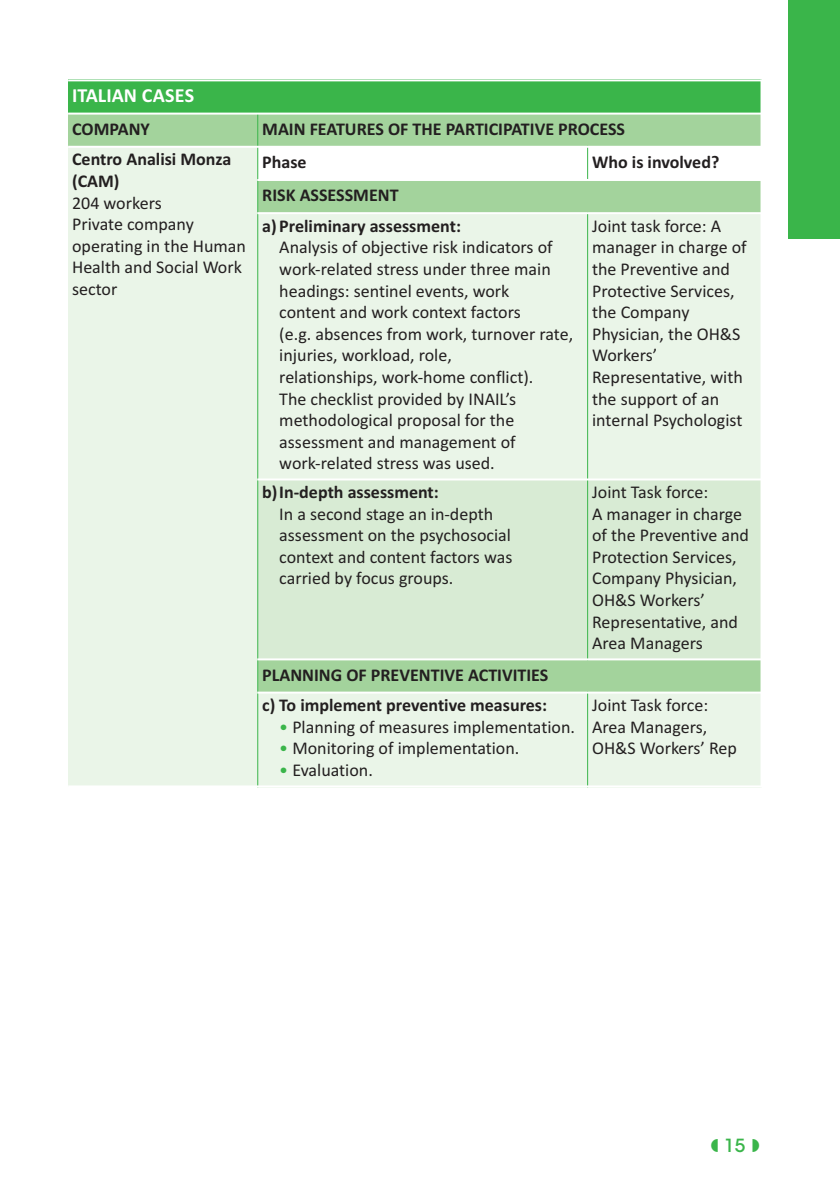
<style>
.page{position:relative;width:840px;height:1191px;background:#fff}
.page>*{position:absolute;margin:0;border:0;box-sizing:border-box;transform-origin:0 0}
.t1{font:700 20px "Calibri";color:#fff}
.t2{font:18px/21.6px "Calibri";color:#231f20}
.t3{font:700 18px/30.6px "Calibri";color:#231f20}
.t4{font:500 18px "ITC Avant Garde Std";color:#3ab54a}
.s1{color:#3ab54a}
</style>
<div class="page">
<div style="left:788px;top:0;width:51px;height:238px;background:#3ab54a"></div>
<div style="left:68px;top:79px;width:693px;height:35px;background:#3ab54a"></div>
<div style="left:68px;top:114px;width:189px;height:33px;background:#a3d39c"></div>
<div style="left:258px;top:114px;width:502px;height:33px;background:#a3d39c"></div>
<div style="left:68px;top:147px;width:189px;height:639px;background:#eaf5e8"></div>
<div style="left:258px;top:180px;width:502px;height:33px;background:#a3d39c"></div>
<div style="left:258px;top:213px;width:329px;height:266px;background:#eaf5e8"></div>
<div style="left:587px;top:213px;width:174px;height:266px;background:#eaf5e8"></div>
<div style="left:258px;top:479px;width:329px;height:180px;background:#d8ebd4"></div>
<div style="left:587px;top:479px;width:174px;height:180px;background:#d8ebd4"></div>
<div style="left:258px;top:659px;width:502px;height:33px;background:#a3d39c"></div>
<div style="left:258px;top:692px;width:329px;height:95px;background:#eaf5e8"></div>
<div style="left:587px;top:692px;width:174px;height:95px;background:#eaf5e8"></div>
<hr style="left:257px;top:113px;width:1px;height:674px;background:#3ab54a">
<hr style="left:586px;top:146px;width:1px;height:35px;background:#3ab54a">
<hr style="left:586px;top:212px;width:1px;height:448px;background:#3ab54a">
<hr style="left:586px;top:691px;width:1px;height:96px;background:#3ab54a">
<hr style="left:760px;top:79px;width:2px;height:708px;background:#fff">
<hr style="left:68px;top:79px;width:694px;height:2px;background:#fff">
<hr style="left:68px;top:113px;width:694px;height:2px;background:#fff">
<hr style="left:68px;top:146px;width:694px;height:2px;background:#fff">
<hr style="left:257px;top:179px;width:505px;height:2px;background:#fff">
<hr style="left:257px;top:212px;width:505px;height:2px;background:#fff">
<hr style="left:257px;top:478px;width:505px;height:2px;background:#fff">
<hr style="left:257px;top:658px;width:505px;height:2px;background:#fff">
<hr style="left:257px;top:691px;width:505px;height:2px;background:#fff">
<hr style="left:68px;top:785px;width:694px;height:2px;background:#fff">
<p class="t1" style="left:72px;top:88px;width:124px">ITALIAN CASES</p>
<p class="t3" style="left:72px;top:115px;width:79px">COMPANY</p>
<p class="t3" style="left:262px;top:115px;width:364px">MAIN FEATURES OF THE PARTICIPATIVE PROCESS</p>
<p class="t3" style="left:72px;top:150px;width:161px;line-height:21.6px">Centro Analisi Monza (CAM)</p>
<p class="t2" style="left:72px;top:193px;width:175px">204 workers<br>Private company operating in the Human<br>Health and Social Work sector</p>
<p class="t3" style="left:262px;top:148px;width:46px">Phase</p>
<p class="t3" style="left:591px;top:148px;width:129px">Who is involved?</p>
<p class="t3" style="left:262px;top:181px;width:200px">RISK ASSESSMENT<br>a) Preliminary assessment:</p>
<p class="t2" style="left:279px;top:238px;width:295px">Analysis of objective risk indicators of work-related stress under three main headings: sentinel events, work<br>content and work context factors<br>(e.g. absences from work, turnover rate, injuries, workload, role,<br>relationships, work-home conflict).<br>The checklist provided by INAIL’s methodological proposal for the assessment and management of work-related stress was used.</p>
<p class="t2" style="left:591px;top:216px;width:156px">Joint task force: A manager in charge of the Preventive and<br>Protective Services, the Company<br>Physician, the OH&amp;S<br>Workers’<br>Representative, with the support of an internal Psychologist</p>
<p class="t3" style="left:262px;top:478px;width:178px">b)In-depth assessment:</p>
<p class="t2" style="left:279px;top:504px;width:234px">In a second stage an in-depth assessment on the psychosocial context and content factors was carried by focus groups.</p>
<p class="t3" style="left:262px;top:660px;width:287px">PLANNING OF PREVENTIVE ACTIVITIES c) To implement preventive measures:</p>
<p class="t2" style="left:279px;top:717px;width:297px"><span class="s1">•</span> Planning of measures implementation.</p>
<p class="t2" style="left:279px;top:739px;width:241px"><span class="s1">•</span> Monitoring of implementation.</p>
<p class="t2" style="left:279px;top:760px;width:95px"><span class="s1">•</span> Evaluation.</p>
<p class="t2" style="left:591px;top:483px;width:158px">Joint Task force:<br>A manager in charge of the Preventive and<br>Protection Services,<br>Company Physician,<br>OH&amp;S Workers’<br>Representative, and<br>Area Managers</p>
<p class="t2" style="left:591px;top:696px;width:146px">Joint Task force:<br>Area Managers,<br>OH&amp;S Workers’ Rep</p>
<p class="t4" style="left:723px;top:1135px;width:23px">15</p>
</div>
